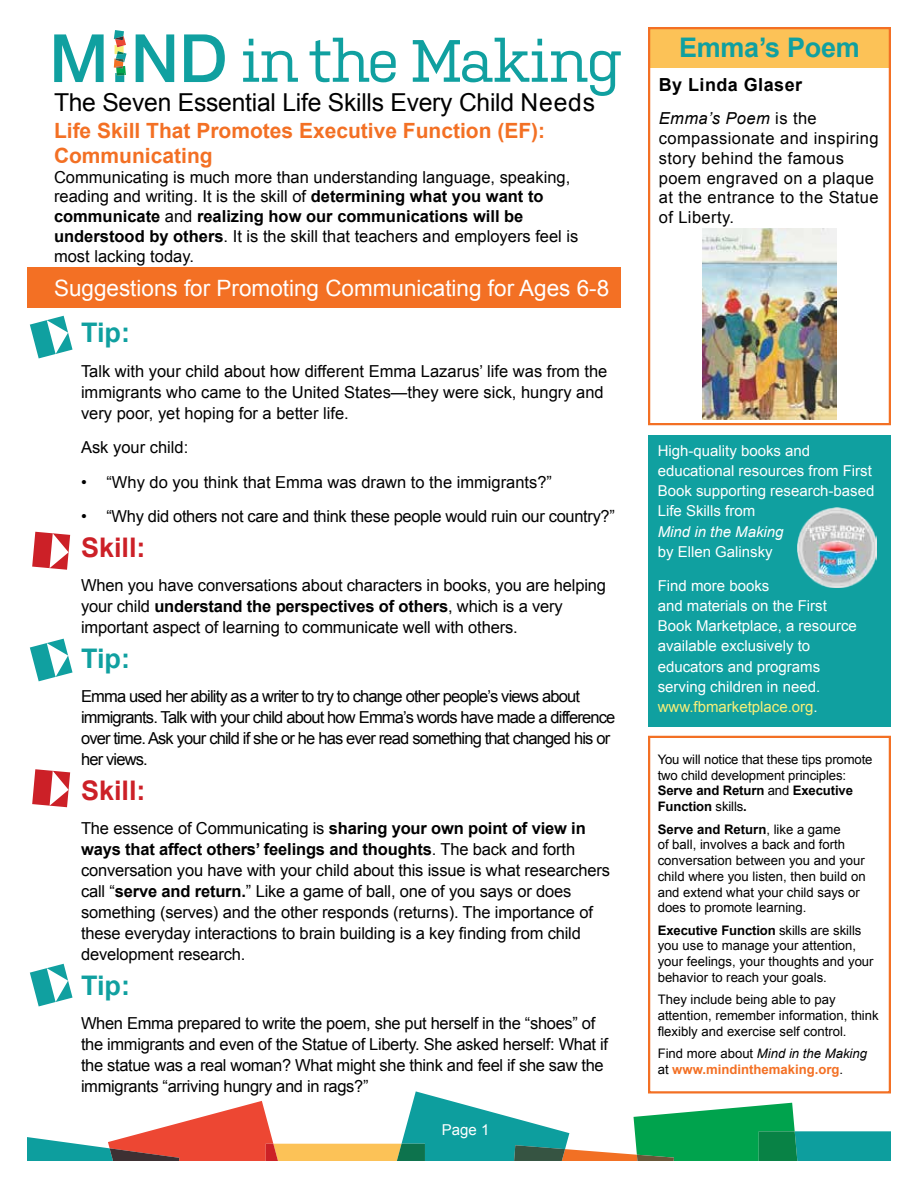
<style>
.page{position:relative;width:918px;height:1188px;background:#fff}
.page>*{position:absolute;margin:0;border:0;box-sizing:border-box;transform-origin:0 0}
.t1{font:700 27px "Arial";letter-spacing:-.01em;color:#10a0a0}
.t2{font:700 27px "Arial";color:#cc2027}
.t3{font:24.75px "Arial";letter-spacing:-.01em;color:#000}
.t4{font:22.5px "Arial";color:#fff}
.t5{font:700 21px/25.2px "Arial";color:#f37024}
.t6{font:700 18px "Arial";letter-spacing:.025em;color:#000}
.t7{font:16.5px/21px "Arial";letter-spacing:-.01em;color:#000}
.t8{font:16.5px/21px "Arial";letter-spacing:-.05em;color:#000}
.t9{font:16.5px/19.8px "Arial";letter-spacing:.025em;color:#000}
.t10{font:15px/20.2px "Arial";color:#fff}
.t11{font:italic 15px "Arial";color:#fff}
.t12{font:13.2px/15.8px "Arial";color:#000}
.t13{font:700 13.2px/15.8px "Arial";color:#f37024}
.s1{font-weight:700}
.s2{font-style:italic}
.s3{color:#f7ef79}
.s4{font-weight:400;color:#000}
.s5{font-weight:400;font-style:italic;color:#000}
</style>
<div class="page">
<svg style="left:27px;top:1091px;width:864px;height:70px"></svg>
<svg style="left:243px;top:39px;width:55px;height:43px"></svg>
<svg style="left:310px;top:38px;width:86px;height:44px"></svg>
<svg style="left:413px;top:38px;width:208px;height:58px"></svg>
<svg style="left:54px;top:34px;width:50px;height:48px"></svg>
<svg style="left:136px;top:34px;width:38px;height:48px"></svg>
<svg style="left:184px;top:34px;width:41px;height:48px"></svg>
<svg style="left:114px;top:30px;width:13px;height:52px"></svg>
<svg style="left:30px;top:316px;width:43px;height:42px"></svg>
<svg style="left:32px;top:532px;width:38px;height:38px"></svg>
<div style="left:648px;top:435px;width:243px;height:292px;background:#10a0a0"></div>
<div style="left:648px;top:736px;width:243px;height:358px;border:2px solid #f37024"></div>
<img style="left:797px;top:508px;width:80px;height:79px">
<svg style="left:30px;top:639px;width:43px;height:42px"></svg>
<svg style="left:32px;top:769px;width:38px;height:38px"></svg>
<div style="left:648px;top:27px;width:243px;height:41px;background:#fcc257"></div>
<div style="left:648px;top:27px;width:243px;height:398px;border:2px solid #f37024"></div>
<img style="left:702px;top:228px;width:135px;height:192px">
<svg style="left:30px;top:964px;width:43px;height:42px"></svg>
<div style="left:27px;top:268px;width:594px;height:40px;background:#f37024"></div>
<h2 class="t3" style="left:54px;top:86px;width:543px">The Seven Essential Life Skills Every Child Needs</h2>
<p class="t5" style="left:54px;top:118px;width:493px">Life Skill That Promotes Executive Function (EF):<br>Communicating</p>
<p class="t7" style="left:54px;top:167px;width:526px;line-height:19.8px">Communicating is much more than understanding language, speaking, reading and writing. It is the skill of <span class="s1">determining what you want to communicate</span> and <span class="s1">realizing how our communications will be understood by others</span>. It is the skill that teachers and employers feel is most lacking today.</p>
<h3 class="t4" style="left:54px;top:274px;width:557px">Suggestions for Promoting Communicating for Ages 6-8</h3>
<h1 class="t1" style="left:81px;top:315px;width:50px">Tip:</h1>
<p class="t7" style="left:81px;top:361px;width:528px">Talk with your child about how different Emma Lazarus’ life was from the immigrants who came to the United States—they were sick, hungry and very poor, yet hoping for a better life.</p>
<p class="t7" style="left:81px;top:437px;width:109px">Ask your child:</p>
<p class="t7" style="left:81px;top:472px;width:473px">• “Why do you think that Emma was drawn to the immigrants?”</p>
<p class="t7" style="left:81px;top:506px;width:535px">• “Why did others not care and think these people would ruin our country?”</p>
<h1 class="t2" style="left:81px;top:529px;width:66px">Skill:</h1>
<p class="t7" style="left:81px;top:575px;width:527px">When you have conversations about characters in books, you are helping your child <span class="s1">understand the perspectives of others</span>, which is a very important aspect of learning to communicate well with others.</p>
<h1 class="t1" style="left:81px;top:640px;width:50px">Tip:</h1>
<p class="t8" style="left:81px;top:686px;width:536px">Emma used her ability as a writer to try to change other people’s views about immigrants. Talk with your child about how Emma’s words have made a difference over time. Ask your child if she or he has ever read something that changed his or her views.</p>
<h1 class="t2" style="left:81px;top:772px;width:66px">Skill:</h1>
<p class="t7" style="left:81px;top:818px;width:531px">The essence of Communicating is <span class="s1">sharing your own point of view in ways that affect others’ feelings and thoughts</span>. The back and forth conversation you have with your child about this issue is what researchers call “<span class="s1">serve and return.</span>” Like a game of ball, one of you says or does something (serves) and the other responds (returns). The importance of these everyday interactions to brain building is a key finding from child development research.</p>
<h1 class="t1" style="left:81px;top:967px;width:50px">Tip:</h1>
<p class="t7" style="left:81px;top:1013px;width:529px">When Emma prepared to write the poem, she put herself in the “shoes” of the immigrants and even of the Statue of Liberty. She asked herself: What if the statue was a real woman? What might she think and feel if she saw the immigrants “arriving hungry and in rags?”</p>
<p class="t10" style="left:442px;top:1120px;width:49px">Page 1</p>
<h1 class="t1" style="left:679px;top:30px;width:182px">Emma’s Poem</h1>
<p class="t6" style="left:659px;top:73px;width:145px">By Linda Glaser</p>
<p class="t9" style="left:659px;top:109px;width:221px"><span class="s2">Emma’s Poem</span> is the compassionate and inspiring story behind the famous poem engraved on a plaque at the entrance to the Statue of Liberty.</p>
<p class="t10" style="left:658px;top:440px;width:218px">High-quality books and educational resources from First<br>Book supporting research-based<br>Life Skills from</p>
<p class="t11" style="left:658px;top:522px;width:127px">Mind in the Making</p>
<p class="t10" style="left:658px;top:542px;width:117px">by Ellen Galinsky</p>
<p class="t10" style="left:658px;top:575px;width:201px">Find more books<br>and materials on the First<br>Book Marketplace, a resource available exclusively to educators and programs serving children in need. <span class="s3">www.fbmarketplace.org</span>.</p>
<p class="t12" style="left:658px;top:751px;width:216px">You will notice that these tips promote two child development principles:<br><span class="s1">Serve and Return</span> and <span class="s1">Executive<br>Function</span> skills<span class="s1">.</span></p>
<p class="t12" style="left:658px;top:821px;width:209px"><span class="s1">Serve and Return</span>, like a game<br>of ball, involves a back and forth conversation between you and your child where you listen, then build on and extend what your child says or does to promote learning.</p>
<p class="t12" style="left:658px;top:922px;width:217px"><span class="s1">Executive Function</span> skills are skills you use to manage your attention, your feelings, your thoughts and your behavior to reach your goals.</p>
<p class="t12" style="left:658px;top:992px;width:223px">They include being able to pay attention, remember information, think flexibly and exercise self control.</p>
<p class="t13" style="left:658px;top:1046px;width:211px"><span class="s4">Find more about</span> <span class="s5">Mind in the Making </span><span class="s4">at</span> www.mindinthemaking.org<span class="s4">.</span></p>
</div>
